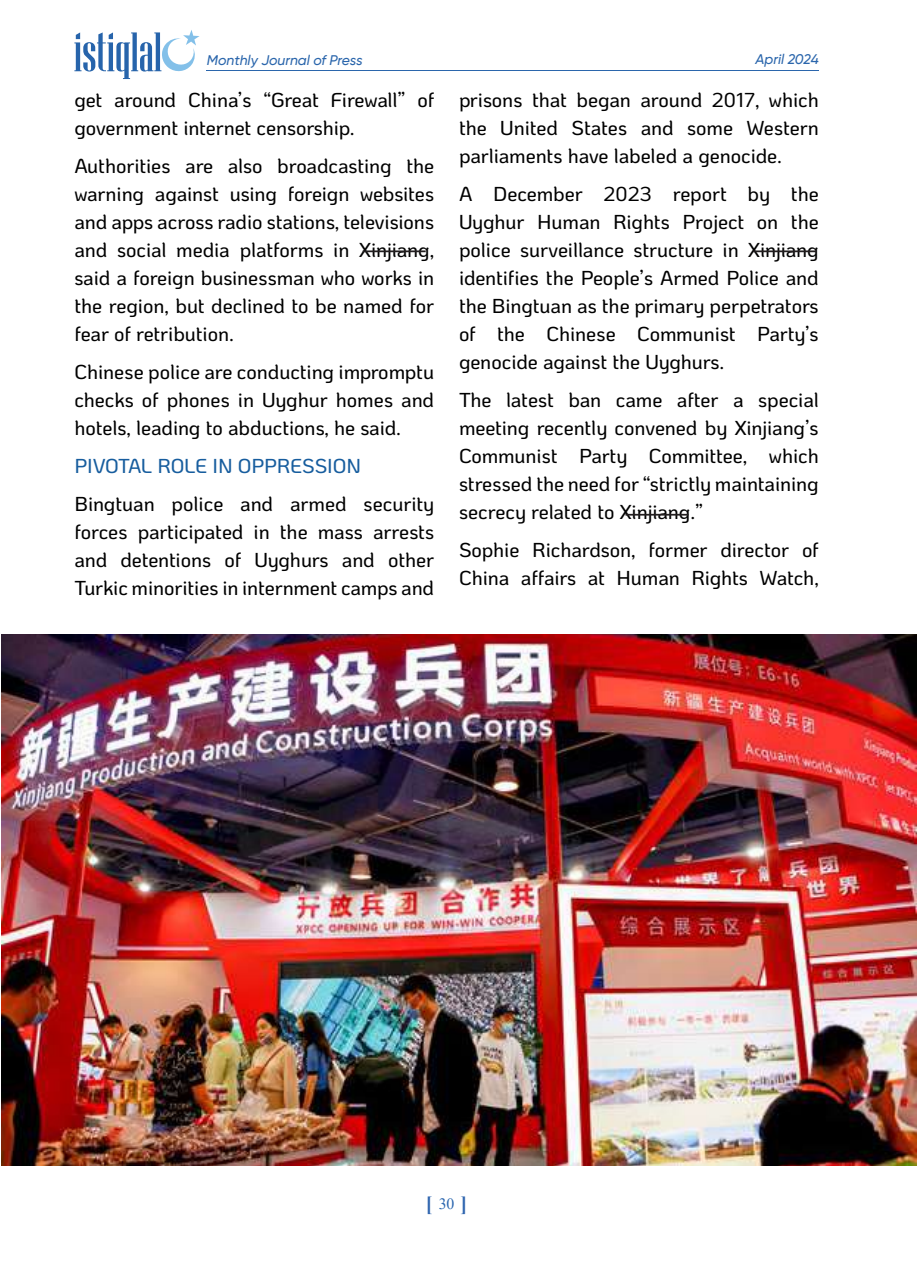
<style>
.page{position:relative;width:918px;height:1265px;background:#fff}
.page>*{position:absolute;margin:0;border:0;box-sizing:border-box;transform-origin:0 0}
.t1{font:500 20.12px/28px "Ko Ho";letter-spacing:-.005em;color:#000;text-align:justify}
.t2{font:500 20.12px "Ko Ho";color:#175d9e}
.t3{font:700 20.12px "Times New Roman";color:#2f65af}
.t4{font:italic 500 14px "Gilroy";color:#2b66ac}
.s1{font-weight:400;font-size:15.75px;color:#2b66af}
</style>
<div class="page">
<hr style="left:207px;top:70px;width:612px;height:1px;background:#2b66ac">
<svg style="left:74px;top:30px;width:126px;height:49px"></svg>
<img style="left:2px;top:634px;width:914px;height:532px">
<hr style="left:363px;top:250px;width:63px;height:2px;background:#231f20">
<hr style="left:753px;top:250px;width:63px;height:2px;background:#231f20">
<hr style="left:625px;top:514px;width:63px;height:2px;background:#231f20">
<p class="t4" style="left:207px;top:51px;width:157px">Monthly Journal of Press</p>
<p class="t4" style="left:755px;top:51px;width:65px">April 2024</p>
<p class="t1" style="left:74px;top:87px;width:361px">get around China’s “Great Firewall” of government internet censorship.</p>
<p class="t1" style="left:74px;top:152px;width:361px">Authorities are also broadcasting the warning against using foreign websites and apps across radio stations, televisions and social media platforms in Xinjiang, said a foreign businessman who works in the region, but declined to be named for fear of retribution.</p>
<p class="t1" style="left:74px;top:358px;width:361px">Chinese police are conducting impromptu checks of phones in Uyghur homes and hotels, leading to abductions, he said.</p>
<p class="t2" style="left:74px;top:450px;width:288px">PIVOTAL ROLE IN OPPRESSION</p>
<p class="t1" style="left:74px;top:490px;width:361px">Bingtuan police and armed security forces participated in the mass arrests and detentions of Uyghurs and other Turkic minorities in internment camps and</p>
<p class="t1" style="left:459px;top:87px;width:361px">prisons that began around 2017, which the United States and some Western parliaments have labeled a genocide.</p>
<p class="t1" style="left:459px;top:180px;width:361px">A December 2023 report by the Uyghur Human Rights Project on the police surveillance structure in Xinjiang identifies the People’s Armed Police and the Bingtuan as the primary perpetrators of the Chinese Communist Party’s genocide against the Uyghurs.</p>
<p class="t1" style="left:459px;top:386px;width:361px">The latest ban came after a special meeting recently convened by Xinjiang’s Communist Party Committee, which stressed the need for “strictly maintaining secrecy related to Xinjiang.”</p>
<p class="t1" style="left:459px;top:536px;width:361px">Sophie Richardson, former director of<br>China affairs at Human Rights Watch,</p>
<p class="t3" style="left:426px;top:1189px;width:43px">[ <span class="s1">30</span> ]</p>
</div>
